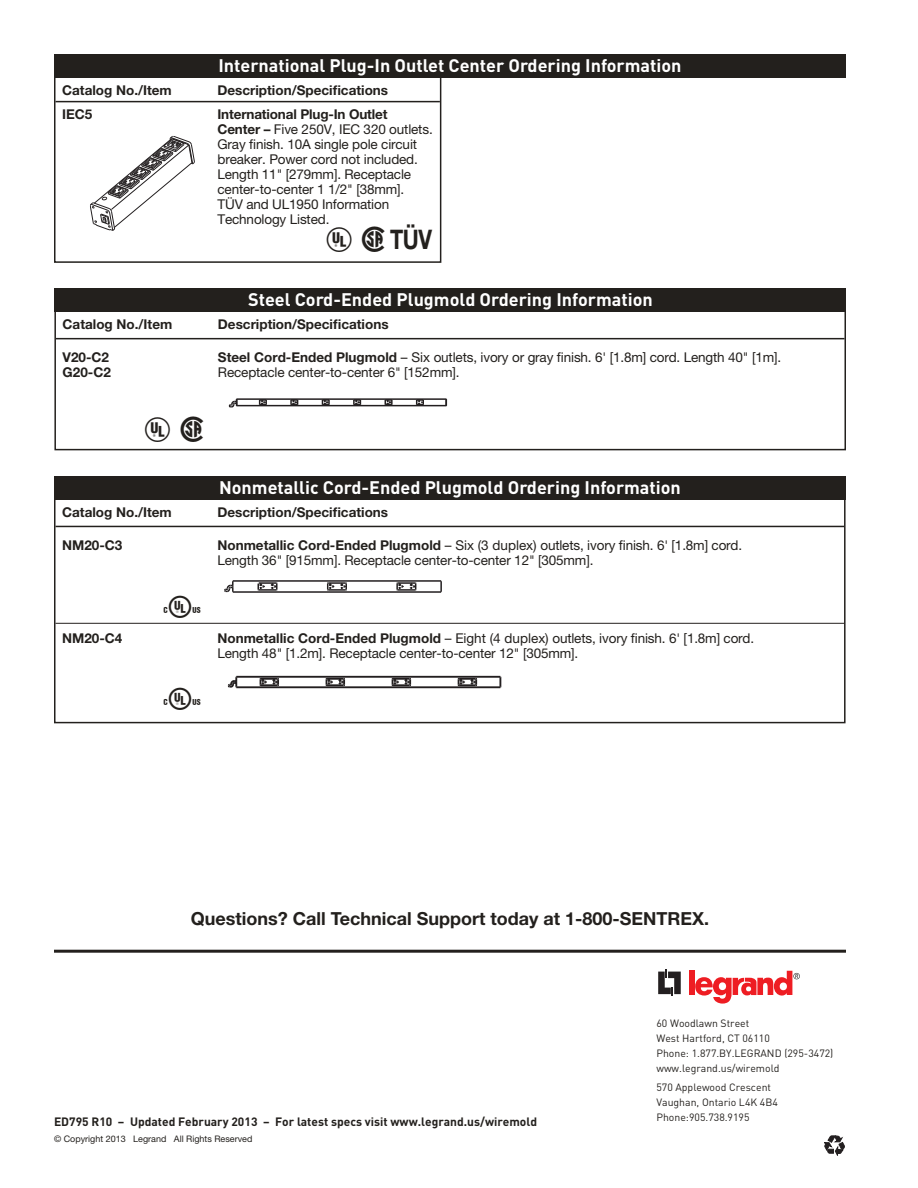
<style>
.page{position:relative;width:918px;height:1188px;background:#fff}
.page>*{position:absolute;margin:0;border:0;box-sizing:border-box;transform-origin:0 0}
.t1{font:700 27px "Helvetica Neue";color:#23201d;scale:.8 1}
.t2{font:700 18px "DIN Pro";color:#fff}
.t3{font:700 18px "Helvetica Neue";color:#23201d}
.t4{font:13.5px/15px "Helvetica Neue";letter-spacing:-.01em;color:#23201d}
.t5{font:700 13.5px "Helvetica Neue";color:#23201d}
.t6{font:700 12px "DIN Pro";color:#23201d}
.t7{font:10.5px/14.9px "DIN Pro";color:#23201d}
.t8{font:10.5px "Wiremold";color:#23201d}
.t9{font:9px "Helvetica Neue";color:#23201d}
.s1{font-weight:700}
</style>
<div class="page">
<div style="left:54px;top:288px;width:792px;height:162px;border:2px solid #23201d"></div>
<hr style="left:56px;top:338px;width:788px;height:1px;background:#23201d">
<svg style="left:416px;top:400px;width:8px;height:5px"></svg>
<svg style="left:385px;top:400px;width:8px;height:5px"></svg>
<svg style="left:353px;top:400px;width:8px;height:5px"></svg>
<svg style="left:322px;top:400px;width:8px;height:5px"></svg>
<svg style="left:290px;top:400px;width:8px;height:5px"></svg>
<hr style="left:237px;top:398px;width:209px;height:2px;background:#231f20">
<hr style="left:237px;top:405px;width:209px;height:1px;background:#231f20">
<svg style="left:445px;top:398px;width:2px;height:9px"></svg>
<svg style="left:229px;top:398px;width:9px;height:10px"></svg>
<svg style="left:259px;top:399px;width:8px;height:6px"></svg>
<div style="left:54px;top:288px;width:792px;height:24px;background:#23201d"></div>
<hr style="left:56px;top:526px;width:788px;height:1px;background:#23201d">
<hr style="left:56px;top:623px;width:788px;height:1px;background:#23201d">
<svg style="left:396px;top:582px;width:21px;height:9px"></svg>
<svg style="left:327px;top:582px;width:20px;height:9px"></svg>
<hr style="left:233px;top:591px;width:208px;height:2px;background:#231f20">
<hr style="left:233px;top:580px;width:208px;height:2px;background:#231f20">
<svg style="left:440px;top:581px;width:2px;height:11px"></svg>
<svg style="left:224px;top:581px;width:10px;height:12px"></svg>
<svg style="left:257px;top:582px;width:21px;height:9px"></svg>
<svg style="left:457px;top:678px;width:21px;height:8px"></svg>
<svg style="left:391px;top:678px;width:21px;height:8px"></svg>
<svg style="left:325px;top:678px;width:21px;height:8px"></svg>
<hr style="left:236px;top:686px;width:264px;height:2px;background:#231f20">
<hr style="left:236px;top:676px;width:264px;height:2px;background:#231f20">
<svg style="left:499px;top:677px;width:2px;height:11px"></svg>
<svg style="left:228px;top:677px;width:9px;height:11px"></svg>
<svg style="left:259px;top:677px;width:21px;height:10px"></svg>
<div style="left:54px;top:476px;width:792px;height:24px;background:#23201d"></div>
<hr style="left:54px;top:950px;width:792px;height:3px;background:#23201d">
<svg style="left:824px;top:1136px;width:20px;height:19px"></svg>
<div style="left:689px;top:971px;width:6px;height:24px;background:#ee1d23"></div>
<svg style="left:695px;top:971px;width:105px;height:33px"></svg>
<svg style="left:658px;top:970px;width:23px;height:26px"></svg>
<div style="left:54px;top:54px;width:387px;height:209px;border:2px solid #23201d"></div>
<hr style="left:56px;top:101px;width:384px;height:1px;background:#23201d">
<svg style="left:90px;top:136px;width:105px;height:95px"></svg>
<div style="left:54px;top:54px;width:792px;height:24px;background:#23201d"></div>
<h2 class="t2" style="left:218px;top:59px;width:465px">International Plug-In Outlet Center Ordering Information</h2>
<p class="t5" style="left:62px;top:85px;width:111px">Catalog No./Item</p>
<p class="t5" style="left:217px;top:85px;width:172px">Description/Specifications</p>
<p class="t5" style="left:62px;top:109px;width:32px">IEC5</p>
<p class="t4" style="left:217px;top:108px;width:217px"><span class="s1">International Plug-In Outlet<br>Center –</span> Five 250V, IEC 320 outlets.<br>Gray finish. 10A single pole circuit breaker. Power cord not included.<br>Length 11" [279mm]. Receptacle center-to-center 1 1/2" [38mm].<br>TÜV and UL1950 Information<br>Technology Listed.</p>
<p class="t8" style="left:326px;top:243px;width:62px">U C</p>
<h1 class="t1" style="left:390px;top:230px;width:54px">TÜV</h1>
<h2 class="t2" style="left:248px;top:293px;width:406px">Steel Cord-Ended Plugmold Ordering Information</h2>
<p class="t5" style="left:63px;top:320px;width:111px">Catalog No./Item</p>
<p class="t5" style="left:218px;top:320px;width:172px">Description/Specifications</p>
<p class="t5" style="left:63px;top:353px;width:48px">V20-C2</p>
<p class="t4" style="left:218px;top:352px;width:565px"><span class="s1">Steel Cord-Ended Plugmold</span> – Six outlets, ivory or gray finish. 6' [1.8m] cord. Length 40" [1m].</p>
<p class="t5" style="left:63px;top:368px;width:50px">G20-C2</p>
<p class="t4" style="left:218px;top:367px;width:243px">Receptacle center-to-center 6" [152mm].</p>
<p class="t8" style="left:144px;top:432px;width:62px">U C</p>
<h2 class="t2" style="left:219px;top:481px;width:463px">Nonmetallic Cord-Ended Plugmold Ordering Information</h2>
<p class="t5" style="left:62px;top:508px;width:111px">Catalog No./Item</p>
<p class="t5" style="left:217px;top:508px;width:172px">Description/Specifications</p>
<p class="t5" style="left:62px;top:541px;width:62px">NM20-C3</p>
<p class="t4" style="left:217px;top:539px;width:526px"><span class="s1">Nonmetallic Cord-Ended Plugmold</span> – Six (3 duplex) outlets, ivory finish. 6' [1.8m] cord.<br>Length 36" [915mm]. Receptacle center-to-center 12" [305mm].</p>
<p class="t8" style="left:164px;top:608px;width:43px">J</p>
<p class="t5" style="left:62px;top:634px;width:62px">NM20-C4</p>
<p class="t4" style="left:218px;top:632px;width:538px"><span class="s1">Nonmetallic Cord-Ended Plugmold</span> – Eight (4 duplex) outlets, ivory finish. 6' [1.8m] cord.<br>Length 48" [1.2m]. Receptacle center-to-center 12" [305mm].</p>
<p class="t8" style="left:164px;top:700px;width:43px">J</p>
<h2 class="t3" style="left:191px;top:912px;width:520px">Questions? Call Technical Support today at 1-800-SENTREX.</h2>
<p class="t6" style="left:54px;top:1118px;width:485px">ED795 R10 – Updated February 2013 – For latest specs visit www.legrand.us/wiremold</p>
<p class="t9" style="left:54px;top:1136px;width:200px">© Copyright 2013 Legrand All Rights Reserved</p>
<p class="t7" style="left:656px;top:1017px;width:178px">60 Woodlawn Street<br>West Hartford, CT 06110<br>Phone: 1.877.BY.LEGRAND (295-3472) www.legrand.us/wiremold</p>
<p class="t7" style="left:656px;top:1081px;width:123px">570 Applewood Crescent<br>Vaughan, Ontario L4K 4B4<br>Phone:905.738.9195</p>
</div>
